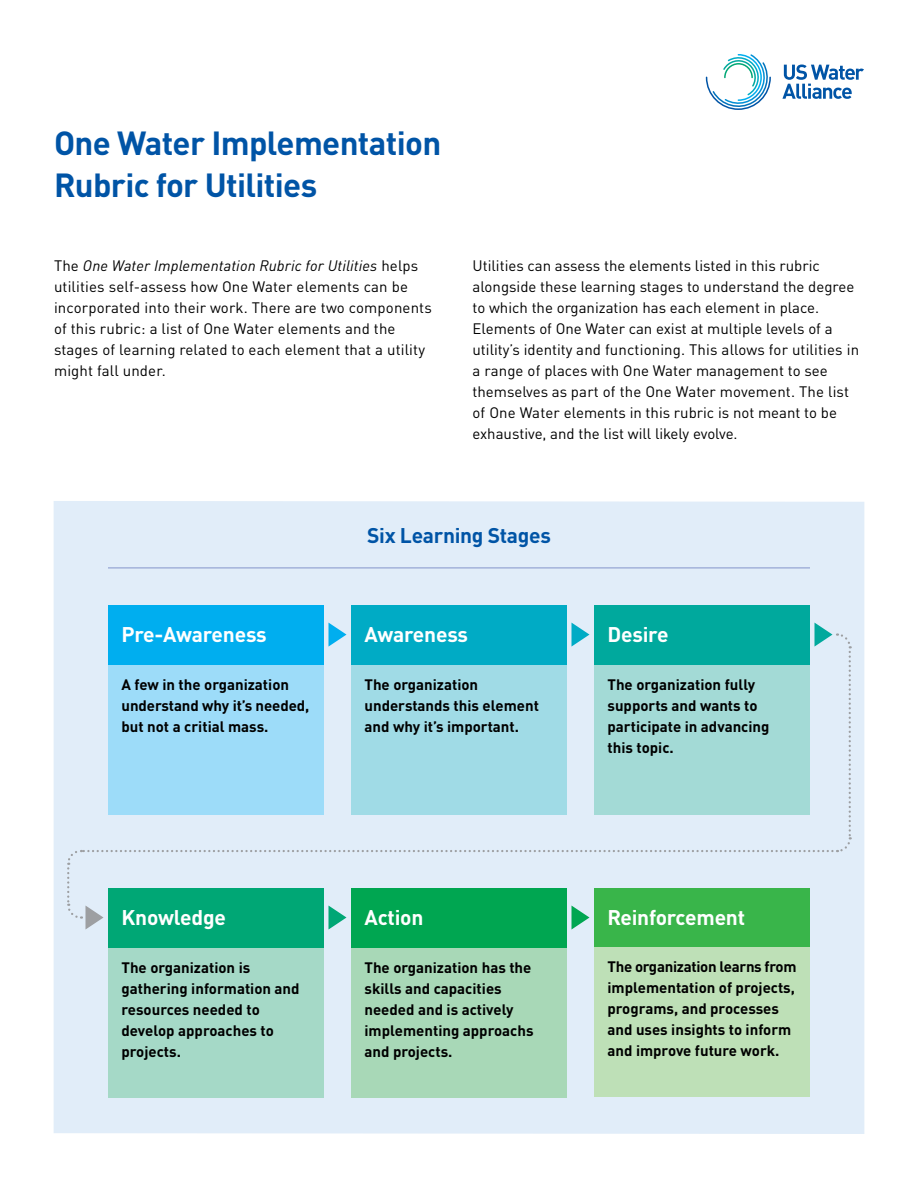
<style>
.page{position:relative;width:918px;height:1188px;background:#fff}
.page>*{position:absolute;margin:0;border:0;box-sizing:border-box;transform-origin:0 0}
.t1{font:700 33px/42px "DIN Pro";letter-spacing:-.02em;color:#0054a6}
.uswa_body_regular{font:700 21px "DIN Pro";letter-spacing:-.01em;color:#fff}
.uswa_body_regular-2{font:700 21px "DIN Pro";letter-spacing:-.015em;color:#0054a6}
.uswa_body_regular-3{font:15px/21px "DIN Pro";color:#000}
.uswa_body_regular-4{font:700 15px/21px "DIN Pro";color:#000}
.s1{font-style:italic}
</style>
<div class="page">
<div style="left:54px;top:501px;width:810px;height:633px;background:#e1edf9"></div>
<svg style="left:782px;top:65px;width:82px;height:34px"></svg>
<svg style="left:706px;top:54px;width:65px;height:56px"></svg>
<div style="left:108px;top:888px;width:216px;height:60px;background:#00a775"></div>
<div style="left:351px;top:888px;width:216px;height:60px;background:#00a651"></div>
<div style="left:594px;top:888px;width:216px;height:60px;background:#39b54a"></div>
<div style="left:108px;top:948px;width:216px;height:150px;background:#a5d9c7"></div>
<div style="left:351px;top:948px;width:216px;height:150px;background:#a8d8b7"></div>
<div style="left:594px;top:948px;width:216px;height:149px;background:#bee0b7"></div>
<svg style="left:66px;top:623px;width:786px;height:307px;background:#a7dbdb"></svg>
<hr style="left:108px;top:568px;width:702px;height:1px;background:#8394ca">
<div style="left:108px;top:605px;width:216px;height:60px;background:#00aeef"></div>
<div style="left:351px;top:605px;width:216px;height:60px;background:#00abc5"></div>
<div style="left:594px;top:605px;width:216px;height:60px;background:#00a99d"></div>
<p class="t1" style="left:54px;top:118px;width:389px">One Water Implementation<br>Rubric for Utilities</p>
<p class="uswa_body_regular-3" style="left:54px;top:254px;width:379px">The <span class="s1">One Water Implementation Rubric for Utilities</span> helps utilities self-assess how One Water elements can be incorporated into their work. There are two components of this rubric: a list of One Water elements and the stages of learning related to each element that a utility might fall under.</p>
<p class="uswa_body_regular-3" style="left:472px;top:254px;width:388px">Utilities can assess the elements listed in this rubric alongside these learning stages to understand the degree to which the organization has each element in place.<br>Elements of One Water can exist at multiple levels of a utility’s identity and functioning. This allows for utilities in a range of places with One Water management to see themselves as part of the One Water movement. The list of One Water elements in this rubric is not meant to be exhaustive, and the list will likely evolve.</p>
<p class="uswa_body_regular-2" style="left:367px;top:518px;width:185px">Six Learning Stages</p>
<p class="uswa_body_regular" style="left:122px;top:617px;width:147px">Pre-Awareness</p>
<p class="uswa_body_regular" style="left:364px;top:617px;width:105px">Awareness</p>
<p class="uswa_body_regular" style="left:608px;top:617px;width:63px">Desire</p>
<p class="uswa_body_regular-4" style="left:122px;top:672px;width:189px">A few in the organization understand why it’s needed, but not a critial mass.</p>
<p class="uswa_body_regular-4" style="left:364px;top:672px;width:176px">The organization understands this element and why it’s important.</p>
<p class="uswa_body_regular-4" style="left:608px;top:672px;width:164px">The organization fully supports and wants to participate in advancing this topic.</p>
<p class="uswa_body_regular" style="left:122px;top:899px;width:106px">Knowledge</p>
<p class="uswa_body_regular" style="left:364px;top:899px;width:61px">Action</p>
<p class="uswa_body_regular" style="left:608px;top:899px;width:139px">Reinforcement</p>
<p class="uswa_body_regular-4" style="left:122px;top:955px;width:180px">The organization is gathering information and resources needed to develop approaches to projects.</p>
<p class="uswa_body_regular-4" style="left:364px;top:955px;width:171px">The organization has the skills and capacities needed and is actively implementing approachs and projects.</p>
<p class="uswa_body_regular-4" style="left:608px;top:955px;width:190px">The organization learns from implementation of projects, programs, and processes and uses insights to inform and improve future work.</p>
</div>
